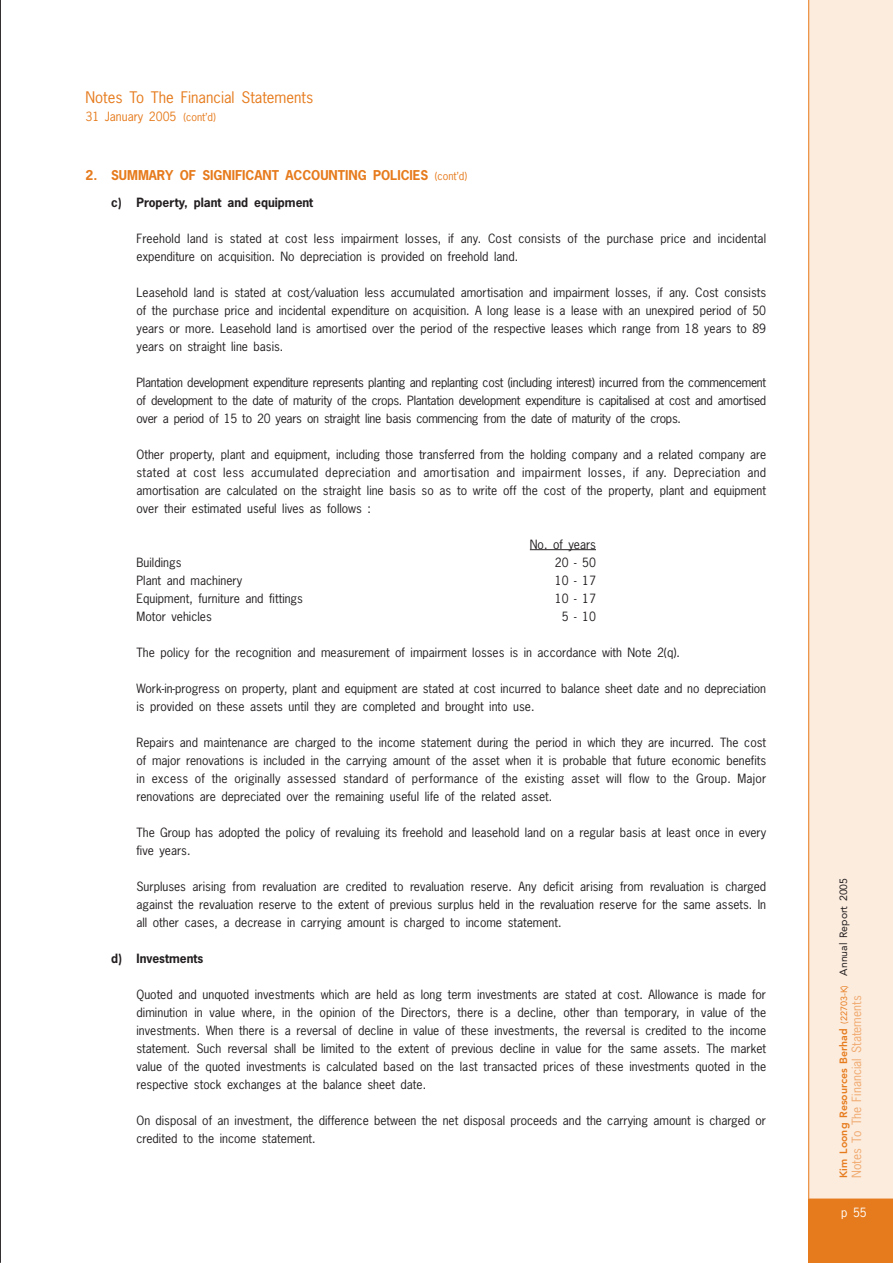
<style>
.page{position:relative;width:893px;height:1263px;background:#fff}
.page>*{position:absolute;margin:0;border:0;box-sizing:border-box;transform-origin:0 0}
.t1{font:15px "News Gothic";color:#e67b1d}
.t2{font:700 12.75px "News Gothic";color:#e67b1d}
.t3{font:12px/18px "News Gothic";color:#231f20;text-align:justify}
.t4{font:700 12px "News Gothic";color:#231f20}
.t5{font:12px "News Gothic";color:#f0a96e}
.t6{font:12px "News Gothic";color:#e67b1d}
.t7{font:12px "News Gothic";color:#fff}
.t8{font:800 10.5px "Avenir";color:#e67b1d}
.s1{font-size:10.5px}
.s2{font-weight:400;font-size:10.5px}
.s3{font-weight:400;font-size:9px}
.s4{font-weight:400;color:#231f20}
</style>
<div class="page">
<div style="left:808px;top:0;width:84px;height:1199px;background:#fcecde"></div>
<hr style="left:530px;top:549px;width:66px;height:1px;background:#231f20">
<div style="left:808px;top:1199px;width:84px;height:64px;background:#e67b1d"></div>
<hr style="left:808px;top:0;width:1px;height:1263px;background:#e67b1d">
<hr style="left:0;top:0;width:1px;height:1263px;background:#231f20">
<p class="t1" style="left:85px;top:91px;width:229px">Notes To The Financial Statements</p>
<p class="t6" style="left:85px;top:112px;width:132px">31 January 2005 <span class="s1">(cont’d)</span></p>
<p class="t2" style="left:85px;top:170px;width:383px">2. SUMMARY OF SIGNIFICANT ACCOUNTING POLICIES <span class="s2">(cont’d)</span></p>
<p class="t4" style="left:111px;top:197px;width:204px">c) Property, plant and equipment</p>
<p class="t3" style="left:136px;top:230px;width:631px">Freehold land is stated at cost less impairment losses, if any. Cost consists of the purchase price and incidental expenditure on acquisition. No depreciation is provided on freehold land.</p>
<p class="t3" style="left:136px;top:284px;width:631px">Leasehold land is stated at cost/valuation less accumulated amortisation and impairment losses, if any. Cost consists of the purchase price and incidental expenditure on acquisition. A long lease is a lease with an unexpired period of 50 years or more. Leasehold land is amortised over the period of the respective leases which range from 18 years to 89 years on straight line basis.</p>
<p class="t3" style="left:136px;top:374px;width:631px">Plantation development expenditure represents planting and replanting cost (including interest) incurred from the commencement of development to the date of maturity of the crops. Plantation development expenditure is capitalised at cost and amortised over a period of 15 to 20 years on straight line basis commencing from the date of maturity of the crops.</p>
<p class="t3" style="left:136px;top:446px;width:631px">Other property, plant and equipment, including those transferred from the holding company and a related company are stated at cost less accumulated depreciation and amortisation and impairment losses, if any. Depreciation and amortisation are calculated on the straight line basis so as to write off the cost of the property, plant and equipment over their estimated useful lives as follows :</p>
<p class="t3" style="left:530px;top:536px;width:68px">No. of years</p>
<p class="t3" style="left:136px;top:554px;width:46px">Buildings</p>
<p class="t3" style="left:555px;top:554px;width:43px">20 - 50</p>
<p class="t3" style="left:136px;top:572px;width:107px">Plant and machinery</p>
<p class="t3" style="left:555px;top:572px;width:43px">10 - 17</p>
<p class="t3" style="left:136px;top:590px;width:168px">Equipment, furniture and fittings</p>
<p class="t3" style="left:555px;top:590px;width:43px">10 - 17</p>
<p class="t3" style="left:136px;top:608px;width:77px">Motor vehicles</p>
<p class="t3" style="left:561px;top:608px;width:36px">5 - 10</p>
<p class="t3" style="left:136px;top:644px;width:545px">The policy for the recognition and measurement of impairment losses is in accordance with Note 2(q).</p>
<p class="t3" style="left:136px;top:680px;width:631px">Work-in-progress on property, plant and equipment are stated at cost incurred to balance sheet date and no depreciation is provided on these assets until they are completed and brought into use.</p>
<p class="t3" style="left:136px;top:734px;width:631px">Repairs and maintenance are charged to the income statement during the period in which they are incurred. The cost of major renovations is included in the carrying amount of the asset when it is probable that future economic benefits in excess of the originally assessed standard of performance of the existing asset will flow to the Group. Major renovations are depreciated over the remaining useful life of the related asset.</p>
<p class="t3" style="left:136px;top:824px;width:631px">The Group has adopted the policy of revaluing its freehold and leasehold land on a regular basis at least once in every five years.</p>
<p class="t3" style="left:136px;top:878px;width:631px">Surpluses arising from revaluation are credited to revaluation reserve. Any deficit arising from revaluation is charged against the revaluation reserve to the extent of previous surplus held in the revaluation reserve for the same assets. In all other cases, a decrease in carrying amount is charged to income statement.</p>
<p class="t4" style="left:111px;top:953px;width:94px">d) Investments</p>
<p class="t3" style="left:136px;top:986px;width:631px">Quoted and unquoted investments which are held as long term investments are stated at cost. Allowance is made for diminution in value where, in the opinion of the Directors, there is a decline, other than temporary, in value of the investments. When there is a reversal of decline in value of these investments, the reversal is credited to the income statement. Such reversal shall be limited to the extent of previous decline in value for the same assets. The market value of the quoted investments is calculated based on the last transacted prices of these investments quoted in the respective stock exchanges at the balance sheet date.</p>
<p class="t3" style="left:136px;top:1112px;width:631px">On disposal of an investment, the difference between the net disposal proceeds and the carrying amount is charged or credited to the income statement.</p>
<p class="t8" style="left:839px;top:1178px;width:301px;rotate:-90deg">Kim Loong Resources Berhad <span class="s3">(22703-K)</span> <span class="s4">Annual Report 2005</span></p>
<p class="t5" style="left:851px;top:1178px;width:184px;rotate:-90deg">Notes To The Financial Statements</p>
<p class="t7" style="left:841px;top:1208px;width:27px">p 55</p>
</div>
